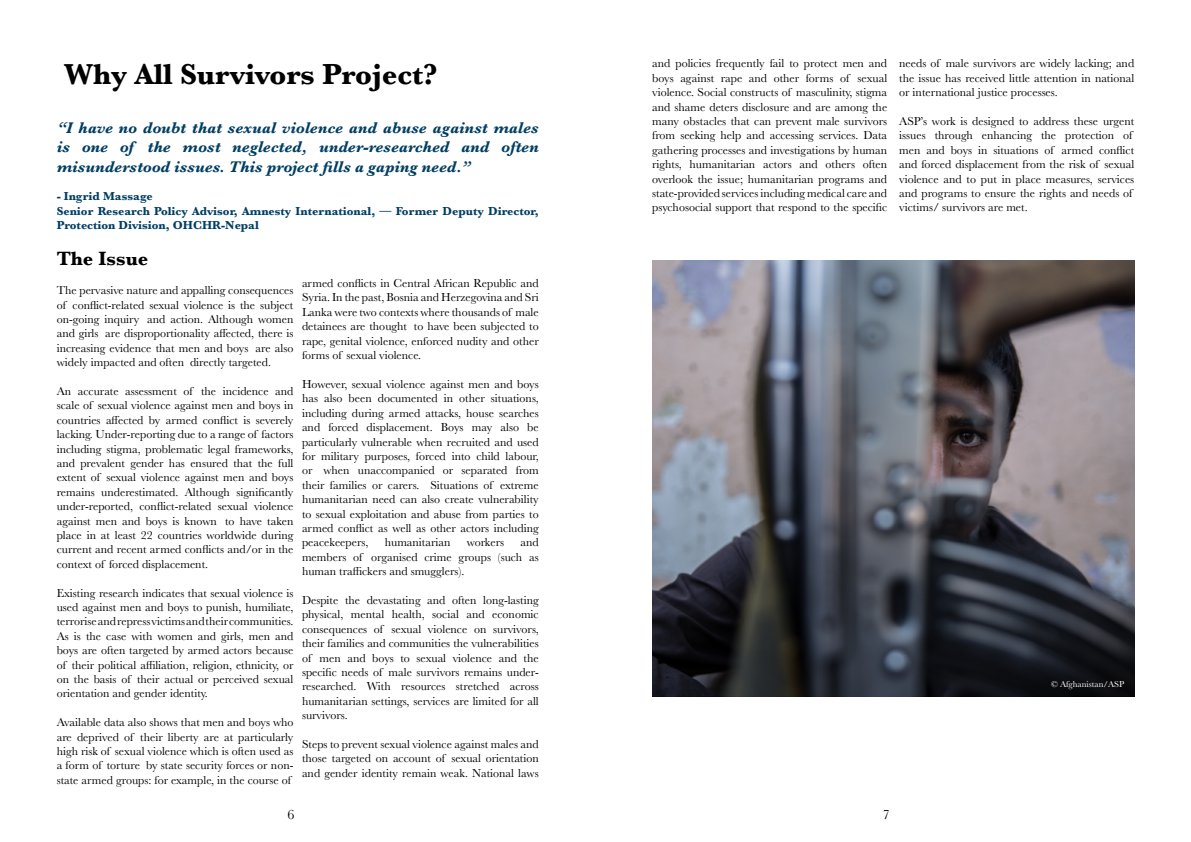
<style>
.page{position:relative;width:1191px;height:842px;background:#fff}
.page>*{position:absolute;margin:0;border:0;box-sizing:border-box;transform-origin:0 0}
.t1{font:700 30px "Baskerville";color:#000}
.t2{font:700 20px "Baskerville";color:#000}
.t3{font:italic 700 16px/19.2px "Baskerville";color:#003e64;text-align:justify}
.t4{font:14px "Baskerville";color:#000}
.t5{font:12px/14.4px "Baskerville";color:#000;text-align:justify}
.t6{font:700 12px/14.4px "Baskerville";color:#003e64}
.t7{font:9px "Baskerville";color:#fff}
</style>
<div class="page">
<img style="left:652px;top:261px;width:482px;height:435px">
<h1 class="t1" style="left:64px;top:53px;width:374px">Why All Survivors Project?</h1>
<h3 class="t3" style="left:57px;top:118px;width:483px">“I have no doubt that sexual violence and abuse against males is one of the most neglected, under-researched and often misunderstood issues. This project fills a gaping need.”</h3>
<p class="t6" style="left:57px;top:189px;width:483px">- Ingrid Massage<br>Senior Research Policy Advisor, Amnesty International, — Former Deputy Director,<br>Protection Division, OHCHR-Nepal</p>
<h2 class="t2" style="left:57px;top:245px;width:93px">The Issue</h2>
<p class="t5" style="left:57px;top:283px;width:238px">The pervasive nature and appalling consequences of conflict-related sexual violence is the subject on-going inquiry and action. Although women and girls are disproportionality affected, there is increasing evidence that men and boys are also widely impacted and often directly targeted.</p>
<p class="t5" style="left:57px;top:384px;width:238px">An accurate assessment of the incidence and scale of sexual violence against men and boys in countries affected by armed conflict is severely lacking. Under-reporting due to a range of factors including stigma, problematic legal frameworks, and prevalent gender has ensured that the full extent of sexual violence against men and boys remains underestimated. Although significantly under-reported, conflict-related sexual violence against men and boys is known to have taken place in at least 22 countries worldwide during current and recent armed conflicts and/or in the context of forced displacement.</p>
<p class="t5" style="left:57px;top:586px;width:238px">Existing research indicates that sexual violence is used against men and boys to punish, humiliate, terrorise and repress victims and their communities.<br>As is the case with women and girls, men and boys are often targeted by armed actors because of their political affiliation, religion, ethnicity, or on the basis of their actual or perceived sexual orientation and gender identity.</p>
<p class="t5" style="left:57px;top:715px;width:238px">Available data also shows that men and boys who are deprived of their liberty are at particularly high risk of sexual violence which is often used as a form of torture by state security forces or non&shy;state armed groups: for example, in the course of</p>
<p class="t5" style="left:302px;top:276px;width:238px">armed conflicts in Central African Republic and Syria. In the past, Bosnia and Herzegovina and Sri Lanka were two contexts where thousands of male detainees are thought to have been subjected to rape, genital violence, enforced nudity and other forms of sexual violence.</p>
<p class="t5" style="left:302px;top:377px;width:238px">However, sexual violence against men and boys has also been documented in other situations, including during armed attacks, house searches and forced displacement. Boys may also be particularly vulnerable when recruited and used for military purposes, forced into child labour, or when unaccompanied or separated from their families or carers. Situations of extreme humanitarian need can also create vulnerability to sexual exploitation and abuse from parties to armed conflict as well as other actors including peacekeepers,</p>
<p class="t5" style="left:302px;top:535px;width:238px;text-indent:218px">and members of organised crime groups (such as human traffickers and smugglers).</p>
<p class="t5" style="left:302px;top:593px;width:238px">Despite the devastating and often long-lasting physical, mental health, social and economic consequences of sexual violence on survivors, their families and communities the vulnerabilities of men and boys to sexual violence and the specific needs of male survivors remains under&shy;researched. With resources stretched across humanitarian settings, services are limited for all survivors.</p>
<p class="t5" style="left:302px;top:737px;width:238px">Steps to prevent sexual violence against males and those targeted on account of sexual orientation and gender identity remain weak. National laws</p>
<p class="t5" style="left:385px;top:535px;width:67px">humanitarian</p>
<p class="t5" style="left:467px;top:535px;width:39px">workers</p>
<p class="t5" style="left:652px;top:57px;width:236px">and policies frequently fail to protect men and boys against rape and other forms of sexual violence. Social constructs of masculinity, stigma and shame deters disclosure and are among the many obstacles that can prevent male survivors from seeking help and accessing services. Data gathering processes and investigations by human rights, humanitarian actors and others often overlook the issue; humanitarian programs and state-provided services including medical care and psychosocial support that respond to the specific</p>
<p class="t5" style="left:899px;top:57px;width:236px">needs of male survivors are widely lacking; and the issue has received little attention in national or international justice processes.</p>
<p class="t5" style="left:899px;top:114px;width:236px;text-align:left">ASP’s work is designed to address these urgent issues through enhancing the protection of men and boys in situations of armed conflict and forced displacement from the risk of sexual violence and to put in place measures, services and programs to ensure the rights and needs of victims/ survivors are met.</p>
<p class="t7" style="left:1051px;top:678px;width:75px">© Afghanistan/ASP</p>
<p class="t4" style="left:287px;top:805px;width:8px">6</p>
<p class="t4" style="left:883px;top:805px;width:8px">7</p>
</div>
